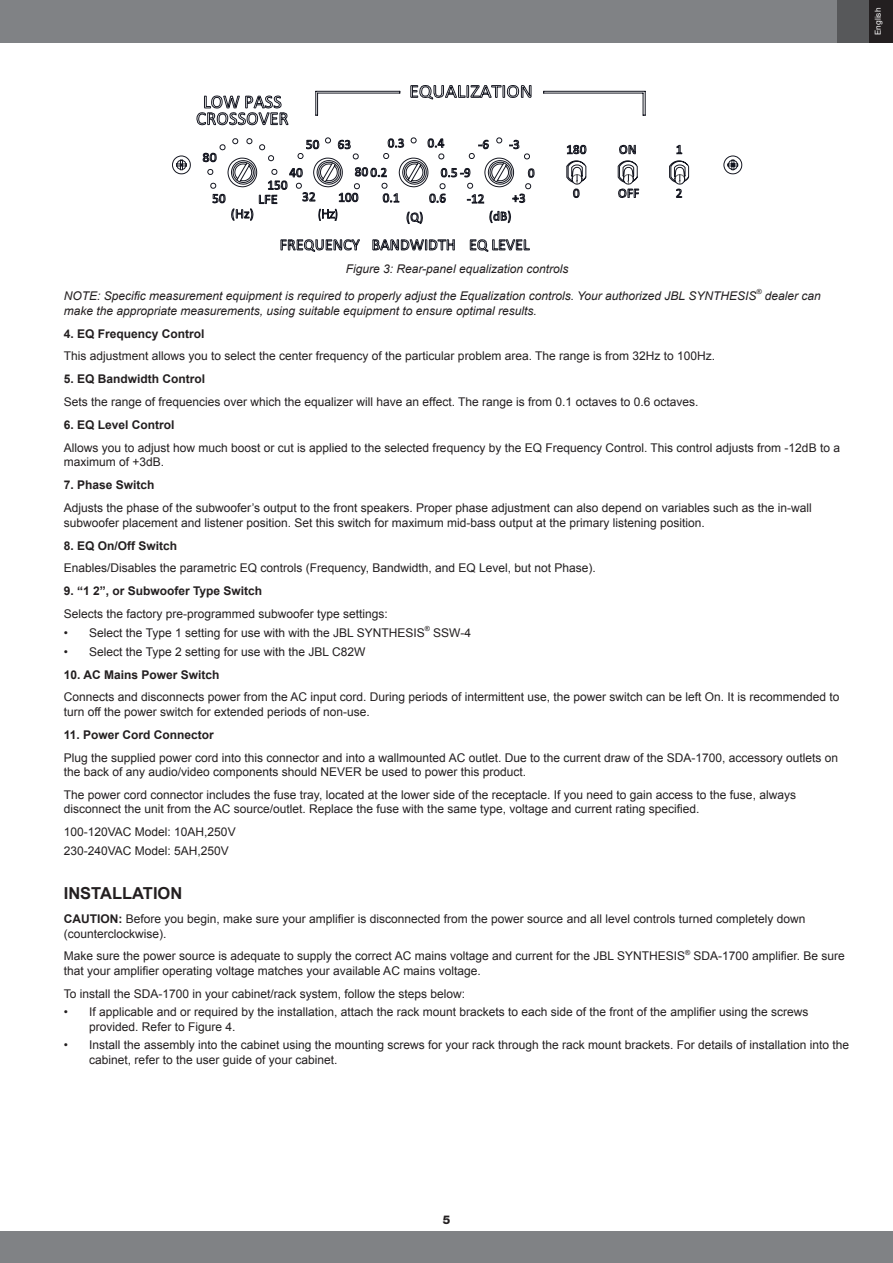
<style>
.page{position:relative;width:893px;height:1263px;background:#fff}
.page>*{position:absolute;margin:0;border:0;box-sizing:border-box;transform-origin:0 0}
.t1{font:700 16.5px "Arial";color:#231f20}
.t2{font:12px/14.4px "Arial";color:#231f20}
.t3{font:italic 12px "Arial";color:#231f20}
.t4{font:700 12px "Arial";color:#231f20}
.t5{font:800 12px "Helvetica Neue LT Pro";color:#231f20}
.t6{font:8.25px "Helvetica Neue LT Pro";color:#fff}
.t7{font:7.05px "Arial";color:#231f20}
.t8{font:italic 7.05px "Arial";color:#231f20}
.s1{font-weight:700}
</style>
<div class="page">
<div style="left:0;top:0;width:838px;height:43px;background:#808285"></div>
<div style="left:838px;top:0;width:55px;height:43px;background:#57585a"></div>
<div style="left:869px;top:0;width:24px;height:43px;background:#231f20"></div>
<div style="left:0;top:1231px;width:893px;height:32px;background:#808285"></div>
<svg style="left:176px;top:85px;width:563px;height:166px"></svg>
<svg style="left:571px;top:174px;width:115px;height:10px"></svg>
<p class="t6" style="left:873px;top:35px;width:28px;rotate:-90deg">English</p>
<p class="t3" style="left:346px;top:261px;width:224px">Figure 3: Rear-panel equalization controls</p>
<p class="t3" style="left:64px;top:288px;width:694px">NOTE: Specific measurement equipment is required to properly adjust the Equalization controls. Your authorized JBL SYNTHESIS</p>
<p class="t8" style="left:756px;top:287px;width:7px">®</p>
<p class="t3" style="left:765px;top:288px;width:58px">dealer can</p>
<p class="t3" style="left:64px;top:303px;width:474px">make the appropriate measurements, using suitable equipment to ensure optimal results.</p>
<p class="t4" style="left:64px;top:325px;width:142px">4. EQ Frequency Control</p>
<p class="t2" style="left:64px;top:349px;width:653px">This adjustment allows you to select the center frequency of the particular problem area. The range is from 32Hz to 100Hz.</p>
<p class="t4" style="left:64px;top:371px;width:143px">5. EQ Bandwidth Control</p>
<p class="t2" style="left:64px;top:395px;width:636px">Sets the range of frequencies over which the equalizer will have an effect. The range is from 0.1 octaves to 0.6 octaves.</p>
<p class="t4" style="left:64px;top:417px;width:112px">6. EQ Level Control</p>
<p class="t2" style="left:64px;top:441px;width:778px">Allows you to adjust how much boost or cut is applied to the selected frequency by the EQ Frequency Control. This control adjusts from -12dB to a maximum of +3dB.</p>
<p class="t4" style="left:64px;top:477px;width:92px">7. Phase Switch</p>
<p class="t2" style="left:64px;top:501px;width:749px">Adjusts the phase of the subwoofer’s output to the front speakers. Proper phase adjustment can also depend on variables such as the in-wall subwoofer placement and listener position. Set this switch for maximum mid-bass output at the primary listening position.</p>
<p class="t4" style="left:64px;top:537px;width:115px">8. EQ On/Off Switch</p>
<p class="t2" style="left:64px;top:561px;width:534px">Enables/Disables the parametric EQ controls (Frequency, Bandwidth, and EQ Level, but not Phase).</p>
<p class="t4" style="left:64px;top:583px;width:200px">9. “1 2”, or Subwoofer Type Switch</p>
<p class="t2" style="left:64px;top:607px;width:326px">Selects the factory pre-programmed subwoofer type settings:</p>
<p class="t2" style="left:64px;top:626px;width:363px">• Select the Type 1 setting for use with with the JBL SYNTHESIS</p>
<p class="t7" style="left:425px;top:624px;width:7px">®</p>
<p class="t2" style="left:433px;top:626px;width:39px">SSW-4</p>
<p class="t2" style="left:64px;top:644px;width:303px">• Select the Type 2 setting for use with the JBL C82W</p>
<p class="t4" style="left:64px;top:666px;width:157px">10. AC Mains Power Switch</p>
<p class="t2" style="left:64px;top:690px;width:777px">Connects and disconnects power from the AC input cord. During periods of intermittent use, the power switch can be left On. It is recommended to turn off the power switch for extended periods of non-use.</p>
<p class="t4" style="left:64px;top:726px;width:152px">11. Power Cord Connector</p>
<p class="t2" style="left:64px;top:750px;width:776px">Plug the supplied power cord into this connector and into a wallmounted AC outlet. Due to the current draw of the SDA-1700, accessory outlets on the back of any audio/video components should NEVER be used to power this product.</p>
<p class="t2" style="left:64px;top:788px;width:734px">The power cord connector includes the fuse tray, located at the lower side of the receptacle. If you need to gain access to the fuse, always disconnect the unit from the AC source/outlet. Replace the fuse with the same type, voltage and current rating specified.</p>
<p class="t2" style="left:64px;top:823px;width:173px;line-height:18.6px">100-120VAC Model: 10AH,250V<br>230-240VAC Model: 5AH,250V</p>
<h1 class="t1" style="left:64px;top:882px;width:17px">INST</h1>
<h1 class="t1" style="left:100px;top:882px;width:81px">ALLATION</h1>
<p class="t2" style="left:64px;top:912px;width:743px"><span class="s1">CAUTION:</span> Before you begin, make sure your amplifier is disconnected from the power source and all level controls turned completely down (counterclockwise).</p>
<p class="t2" style="left:64px;top:949px;width:623px">Make sure the power source is adequate to supply the correct AC mains voltage and current for the JBL SYNTHESIS</p>
<p class="t7" style="left:685px;top:947px;width:7px">®</p>
<p class="t2" style="left:693px;top:949px;width:153px">SDA-1700 amplifier. Be sure</p>
<p class="t2" style="left:64px;top:959px;width:418px;line-height:23px">that your amplifier operating voltage matches your available AC mains voltage.<br>To install the SDA-1700 in your cabinet/rack system, follow the steps below:</p>
<p class="t2" style="left:89px;top:1005px;width:721px;text-indent:-26px">• If applicable and or required by the installation, attach the rack mount brackets to each side of the front of the amplifier using the screws provided. Refer to Figure 4.</p>
<p class="t2" style="left:89px;top:1038px;width:761px;text-indent:-26px">• Install the assembly into the cabinet using the mounting screws for your rack through the rack mount brackets. For details of installation into the cabinet, refer to the user guide of your cabinet.</p>
<p class="t5" style="left:443px;top:1212px;width:9px">5</p>
</div>
